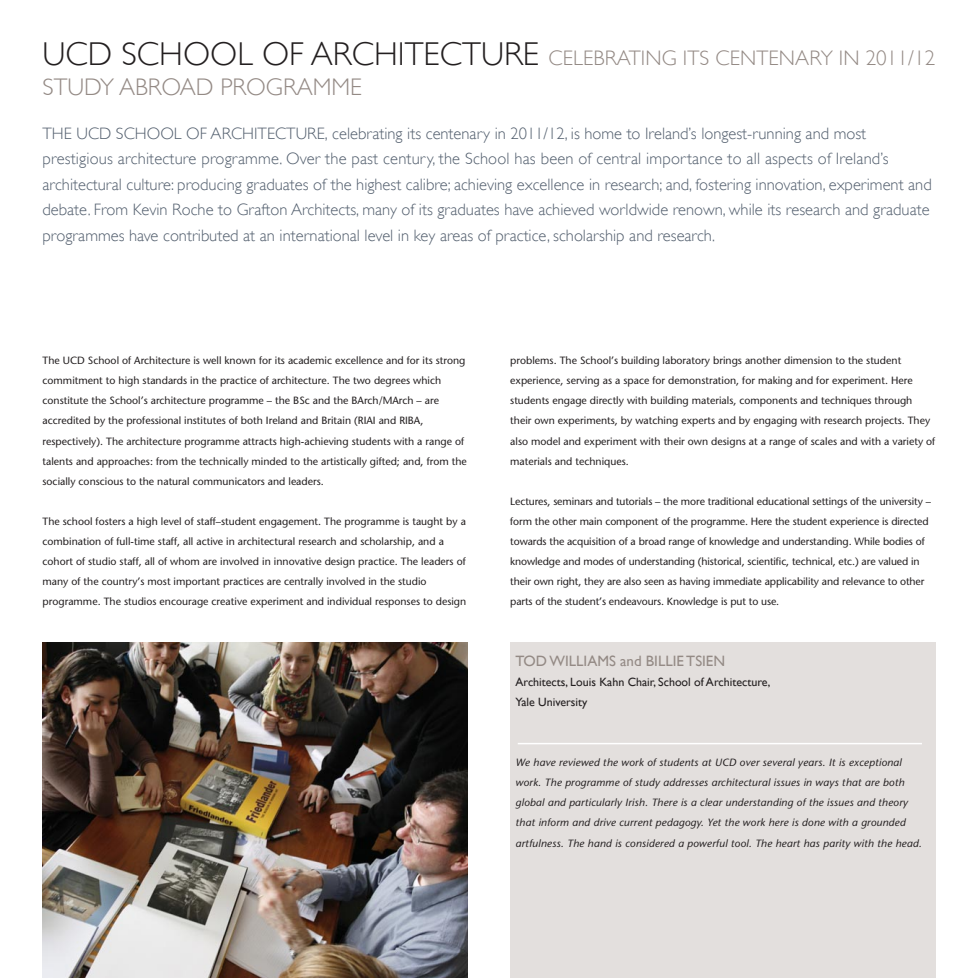
<style>
.page{position:relative;width:978px;height:978px;background:#fff}
.page>*{position:absolute;margin:0;border:0;box-sizing:border-box;transform-origin:0 0}
.t1{font:300 24px "Gill Sans";color:#948a85}
.t2{font:300 21px "Gill Sans";letter-spacing:.005em;color:#948a85}
.t3{font:300 16.5px/25.5px "Gill Sans";color:#535f6e}
.t4{font:15px "Gill Sans";color:#948a85}
.t5{font:12px/20.1px "Gill Sans";color:#231f20}
.t6{font:10.5px/20.1px "Stone Sans";color:#231f20}
.t7{font:italic 10.5px/20.1px "Stone Sans";letter-spacing:.015em;color:#231f20}
.s1{font-size:33px;color:#231f20}
</style>
<div class="page">
<img style="left:43px;top:642px;width:425px;height:336px">
<div style="left:510px;top:642px;width:425px;height:336px;background:#e3dfdd"></div>
<hr style="left:518px;top:743px;width:404px;height:1px;background:#fff">
<h2 class="t2" style="left:43px;top:46px;width:894px"><span class="s1">UCD SCHOOL OF ARCHITECTURE</span> CELEBRATING ITS CENTENARY IN 2011/12</h2>
<h1 class="t1" style="left:43px;top:74px;width:321px">STUDY ABROAD PROGRAMME</h1>
<p class="t3" style="left:43px;top:121px;width:891px">THE UCD SCHOOL OF ARCHITECTURE, celebrating its centenary in 2011/12, is home to Ireland’s longest-running and most prestigious architecture programme. Over the past century, the School has been of central importance to all aspects of Ireland’s architectural culture: producing graduates of the highest calibre; achieving excellence in research; and, fostering innovation, experiment and debate. From Kevin Roche to Grafton Architects, many of its graduates have achieved worldwide renown, while its research and graduate programmes have contributed at an international level in key areas of practice, scholarship and research.</p>
<p class="t6" style="left:43px;top:352px;width:426px">The UCD School of Architecture is well known for its academic excellence and for its strong commitment to high standards in the practice of architecture. The two degrees which constitute the School’s architecture programme – the BSc and the BArch/MArch – are accredited by the professional institutes of both Ireland and Britain (RIAI and RIBA, respectively). The architecture programme attracts high-achieving students with a range of talents and approaches: from the technically minded to the artistically gifted; and, from the socially conscious to the natural communicators and leaders.</p>
<p class="t6" style="left:43px;top:512px;width:425px">The school fosters a high level of staff–student engagement. The programme is taught by a combination of full-time staff, all active in architectural research and scholarship, and a cohort of studio staff, all of whom are involved in innovative design practice. The leaders of many of the country’s most important practices are centrally involved in the studio programme. The studios encourage creative experiment and individual responses to design</p>
<p class="t6" style="left:510px;top:352px;width:427px">problems. The School’s building laboratory brings another dimension to the student experience, serving as a space for demonstration, for making and for experiment. Here students engage directly with building materials, components and techniques through their own experiments, by watching experts and by engaging with research projects. They also model and experiment with their own designs at a range of scales and with a variety of materials and techniques.</p>
<p class="t6" style="left:510px;top:492px;width:422px">Lectures, seminars and tutorials – the more traditional educational settings of the university – form the other main component of the programme. Here the student experience is directed towards the acquisition of a broad range of knowledge and understanding. While bodies of knowledge and modes of understanding (historical, scientific, technical, etc.) are valued in their own right, they are also seen as having immediate applicability and relevance to other parts of the student’s endeavours. Knowledge is put to use.</p>
<h3 class="t4" style="left:516px;top:652px;width:211px">TOD WILLIAMS and BILLIE TSIEN</h3>
<p class="t5" style="left:516px;top:672px;width:256px">Architects, Louis Kahn Chair, School of Architecture,<br>Yale University</p>
<p class="t7" style="left:516px;top:754px;width:408px">We have reviewed the work of students at UCD over several years. It is exceptional work. The programme of study addresses architectural issues in ways that are both global and particularly Irish. There is a clear understanding of the issues and theory that inform and drive current pedagogy. Yet the work here is done with a grounded artfulness. The hand is considered a powerful tool. The heart has parity with the head.</p>
</div>
